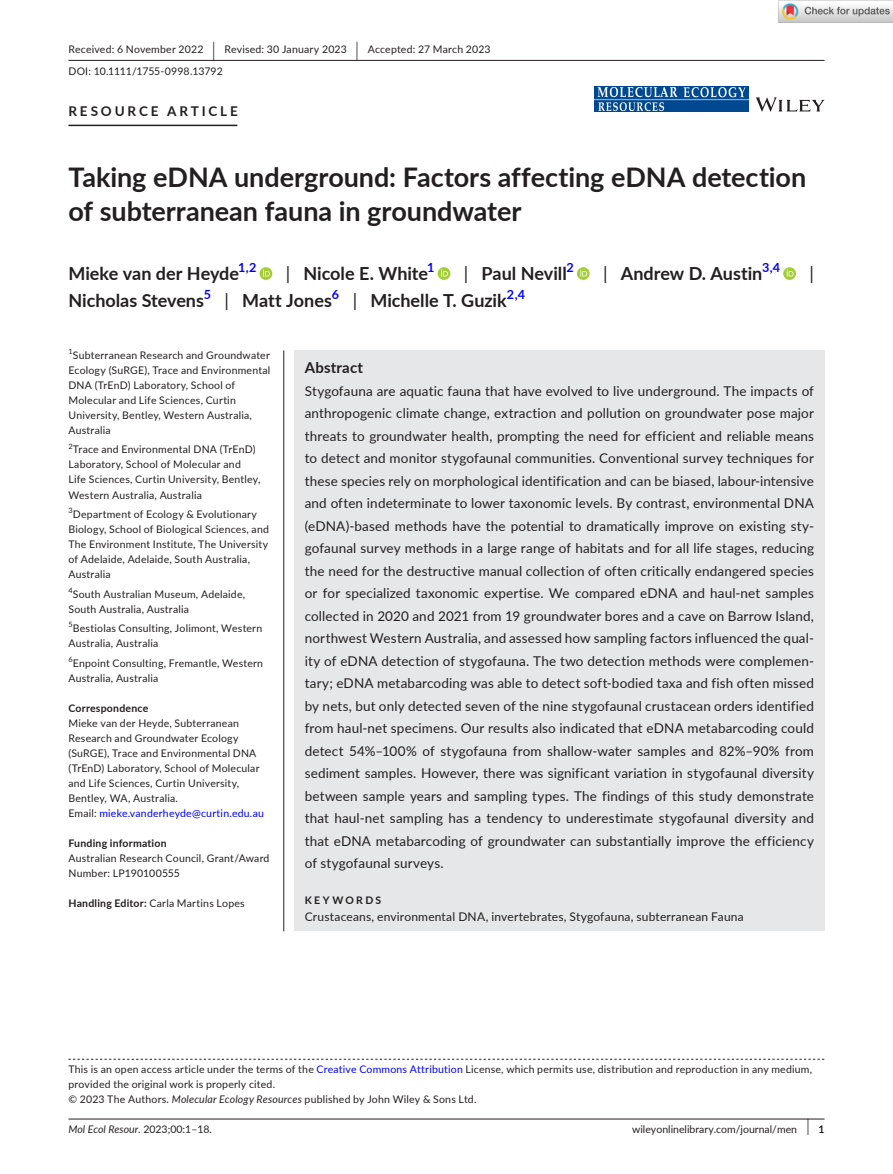
<style>
.page{position:relative;width:893px;height:1174px;background:#fff}
.page>*{position:absolute;margin:0;border:0;box-sizing:border-box;transform-origin:0 0}
.t1{font:700 27px/34.5px "Lato";color:#231f20}
.t2{font:700 18px "Lato";color:#231f20}
.t3{font:18px "Lato";color:#231f20}
.t4{font:700 15px "Lato";letter-spacing:.015em;color:#231f20}
.t5{font:13.5px/22.5px "Lato";letter-spacing:.01em;color:#231f20;text-align:justify}
.t6{font:700 13.5px "Lato";letter-spacing:.21em;color:#231f20}
.t7{font:700 12.6px "Lato";color:#00f}
.t8{font:12px "Lato";letter-spacing:.015em;color:#231f20}
.t9{font:10.5px/15px "Lato";letter-spacing:.02em;color:#231f20}
.t10{font:10.5px "Lato";color:#231f20}
.t11{font:700 10.5px "Lato";letter-spacing:.02em;color:#231f20}
.t12{font:italic 10.5px "Lato";color:#231f20}
.t13{font:700 10.5px "Lato";letter-spacing:.22em;color:#231f20}
.t14{font:7.35px "Lato";color:#231f20}
.s1{font-size:19.65px}
.s2{font-weight:400}
.s3{color:#00f}
.s4{font-weight:700}
.s5{font-style:italic}
.s6{font-style:normal}
.s7{font-size:17.4px}
</style>
<div class="page">
<hr style="left:68px;top:1118px;width:756px;height:1px;background:#231f20">
<svg style="left:756px;top:97px;width:68px;height:15px"></svg>
<img style="left:595px;top:86px;width:153px;height:26px">
<hr style="left:68px;top:60px;width:756px;height:1px;background:#231f20">
<hr style="left:68px;top:125px;width:169px;height:1px;background:#231f20">
<svg style="left:260px;top:267px;width:12px;height:13px"></svg>
<svg style="left:263px;top:269px;width:7px;height:7px"></svg>
<svg style="left:438px;top:267px;width:12px;height:13px"></svg>
<svg style="left:441px;top:269px;width:7px;height:7px"></svg>
<svg style="left:577px;top:267px;width:13px;height:13px"></svg>
<svg style="left:580px;top:269px;width:7px;height:7px"></svg>
<svg style="left:783px;top:267px;width:13px;height:13px"></svg>
<svg style="left:787px;top:269px;width:6px;height:7px"></svg>
<svg style="left:68px;top:1058px;width:756px;height:1px"></svg>
<div style="left:294px;top:350px;width:530px;height:581px;background:#e6e7e9"></div>
<hr style="left:283px;top:350px;width:1px;height:581px;background:#231f20">
<img style="left:779px;top:0;width:114px;height:23px">
<p class="t9" style="left:68px;top:38px;width:424px;line-height:21.8px">Received: 6 November 2022 <span class="s1">|</span> Revised: 30 January 2023 <span class="s1">|</span> Accepted: 27 March 2023<br>DOI: 10.1111/1755-0998.13792</p>
<p class="t6" style="left:68px;top:101px;width:171px">RESOURCE ARTICLE</p>
<h1 class="t1" style="left:68px;top:159px;width:739px">Taking eDNA underground: Factors affecting eDNA detection of subterranean fauna in groundwater</h1>
<h2 class="t2" style="left:68px;top:260px;width:172px">Mieke van der Heyde</h2>
<p class="t7" style="left:238px;top:258px;width:20px">1,2</p>
<h2 class="t2" style="left:286px;top:260px;width:144px"><span class="s2">|</span> Nicole E. White</h2>
<p class="t7" style="left:427px;top:258px;width:9px">1</p>
<h2 class="t2" style="left:464px;top:260px;width:104px"><span class="s2">|</span> Paul Nevill</h2>
<p class="t7" style="left:567px;top:258px;width:9px">2</p>
<h2 class="t2" style="left:603px;top:260px;width:161px"><span class="s2">|</span> Andrew D. Austin</h2>
<p class="t7" style="left:762px;top:258px;width:19px">3,4</p>
<h2 class="t3" style="left:809px;top:260px;width:6px">|</h2>
<h2 class="t2" style="left:68px;top:287px;width:137px">Nicholas Stevens</h2>
<p class="t7" style="left:204px;top:285px;width:9px">5</p>
<h2 class="t2" style="left:225px;top:287px;width:109px"><span class="s2">|</span> Matt Jones</h2>
<p class="t7" style="left:332px;top:285px;width:9px">6</p>
<h2 class="t2" style="left:353px;top:287px;width:155px"><span class="s2">|</span> Michelle T. Guzik</h2>
<p class="t7" style="left:507px;top:285px;width:20px">2,4</p>
<p class="t14" style="left:68px;top:346px;width:6px">1</p>
<p class="t9" style="left:68px;top:347px;width:203px;text-indent:4px">Subterranean Research and Groundwater Ecology (SuRGE), Trace and Environmental DNA (TrEnD) Laboratory, School of Molecular and Life Sciences, Curtin University, Bentley, Western Australia, Australia</p>
<p class="t9" style="left:68px;top:442px;width:193px"><sup>2</sup>Trace and Environmental DNA (TrEnD)<br>Laboratory, School of Molecular and Life Sciences, Curtin University, Bentley, Western Australia, Australia</p>
<p class="t9" style="left:68px;top:506px;width:202px"><sup>3</sup>Department of Ecology &amp; Evolutionary Biology, School of Biological Sciences, and The Environment Institute, The University of Adelaide, Adelaide, South Australia, Australia</p>
<p class="t9" style="left:68px;top:586px;width:178px"><sup>4</sup>South Australian Museum, Adelaide,<br>South Australia, Australia</p>
<p class="t9" style="left:68px;top:620px;width:195px"><sup>5</sup>Bestiolas Consulting, Jolimont, Western<br>Australia, Australia</p>
<p class="t9" style="left:68px;top:655px;width:196px"><sup>6</sup>Enpoint Consulting, Fremantle, Western<br>Australia, Australia</p>
<p class="t11" style="left:68px;top:700px;width:81px">Correspondence</p>
<p class="t9" style="left:68px;top:715px;width:197px">Mieke van der Heyde, Subterranean Research and Groundwater Ecology (SuRGE), Trace and Environmental DNA (TrEnD) Laboratory, School of Molecular and Life Sciences, Curtin University, Bentley, WA, Australia.<br>Email: <span class="s3">mieke.vanderheyde@curtin.edu.au</span></p>
<p class="t11" style="left:68px;top:835px;width:100px">Funding information</p>
<p class="t9" style="left:68px;top:850px;width:203px">Australian Research Council, Grant/Award<br>Number: LP190100555</p>
<p class="t9" style="left:68px;top:895px;width:178px"><span class="s4">Handling Editor:</span> Carla Martins Lopes</p>
<p class="t4" style="left:305px;top:356px;width:60px">Abstract</p>
<p class="t5" style="left:305px;top:379px;width:511px">Stygofauna are aquatic fauna that have evolved to live underground. The impacts of anthropogenic climate change, extraction and pollution on groundwater pose major threats to groundwater health, prompting the need for efficient and reliable means to detect and monitor stygofaunal communities. Conventional survey techniques for these species rely on morphological identification and can be biased, labour-intensive and often indeterminate to lower taxonomic levels. By contrast, environmental DNA (eDNA)-based methods have the potential to dramatically improve on existing sty&shy;gofaunal survey methods in a large range of habitats and for all life stages, reducing the need for the destructive manual collection of often critically endangered species or for specialized taxonomic expertise. We compared eDNA and haul-net samples collected in 2020 and 2021 from 19 groundwater bores and a cave on Barrow Island, northwest Western Australia, and assessed how sampling factors influenced the qual&shy;ity of eDNA detection of stygofauna. The two detection methods were complemen&shy;tary; eDNA metabarcoding was able to detect soft-bodied taxa and fish often missed by nets, but only detected seven of the nine stygofaunal crustacean orders identified from haul-net specimens. Our results also indicated that eDNA metabarcoding could detect 54%–100% of stygofauna from shallow-water samples and 82%–90% from sediment samples. However, there was significant variation in stygofaunal diversity between sample years and sampling types. The findings of this study demonstrate that haul-net sampling has a tendency to underestimate stygofaunal diversity and that eDNA metabarcoding of groundwater can substantially improve the efficiency of stygofaunal surveys.</p>
<p class="t13" style="left:305px;top:892px;width:78px">KEYWORDS</p>
<p class="t8" style="left:305px;top:907px;width:440px">Crustaceans, environmental DNA, invertebrates, Stygofauna, subterranean Fauna</p>
<p class="t9" style="left:68px;top:1061px;width:745px">This is an open access article under the terms of the <span class="s3">Creative Commons Attribution</span> License, which permits use, distribution and reproduction in any medium, provided the original work is properly cited.<br>© 2023 The Authors. <span class="s5">Molecular Ecology Resources</span> published by John Wiley &amp; Sons Ltd.</p>
<p class="t12" style="left:68px;top:1121px;width:145px">Mol Ecol Resour. <span class="s6">2023;00:1–18.</span></p>
<p class="t10" style="left:632px;top:1121px;width:194px">wileyonlinelibrary.com/journal/men <span class="s7">|</span> <span class="s4">1</span></p>
</div>
